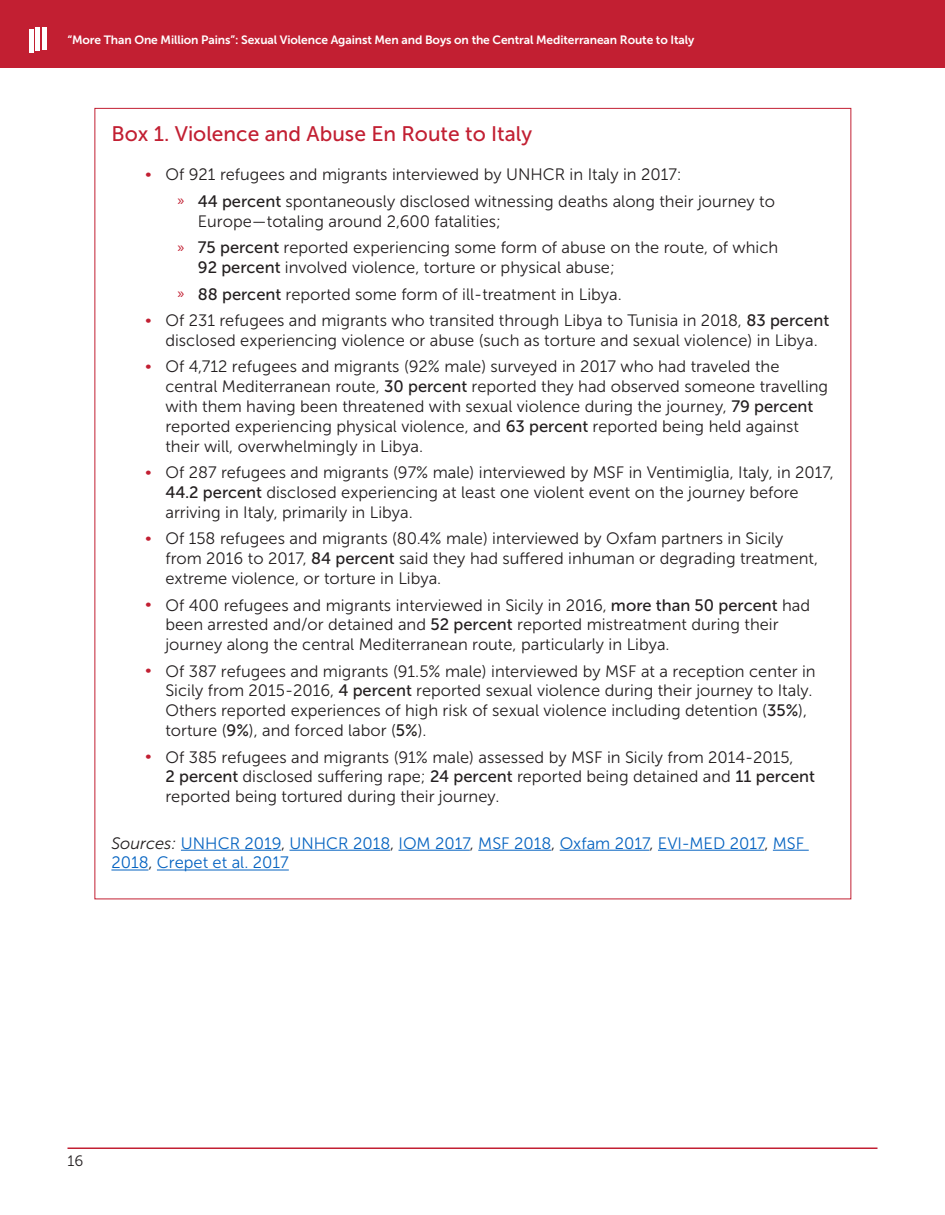
<style>
.page{position:relative;width:945px;height:1215px;background:#fff}
.page>*{position:absolute;margin:0;border:0;box-sizing:border-box;transform-origin:0 0}
.Red_Heading{font:21px "Museo Sans 500";color:#c21f32}
.t1{font:16.5px/19.8px "Museo Sans 300";color:#231f20}
.MainBody{font:16.5px/19.8px "Museo Sans 300";color:#0563c1}
.t2{font:15px "Museo Sans 300";color:#231f20}
.t3{font:12px "Museo Sans 700";letter-spacing:-.01em;color:#fff}
.s1{font-size:14.85px;color:#c21f32}
.s2{font-family:"Myriad Pro";font-size:14.85px;color:#c21f32}
.s3{font-family:"Museo Sans 500"}
.s4{font-style:italic;color:#231f20}
.s5{color:#231f20}
</style>
<div class="page">
<div style="left:0;top:0;width:945px;height:68px;background:#c21f32"></div>
<div style="left:35px;top:28px;width:5px;height:23px;background:#fff"></div>
<div style="left:29px;top:29px;width:5px;height:24px;background:#fff"></div>
<div style="left:42px;top:27px;width:5px;height:22px;background:#fff"></div>
<hr style="left:68px;top:1148px;width:810px;height:1px;background:#c21f32">
<hr style="left:181px;top:850px;width:100px;height:1px;background:#0563c1">
<hr style="left:289px;top:850px;width:101px;height:1px;background:#0563c1">
<hr style="left:399px;top:850px;width:71px;height:1px;background:#0563c1">
<hr style="left:478px;top:850px;width:73px;height:1px;background:#0563c1">
<hr style="left:560px;top:850px;width:90px;height:1px;background:#0563c1">
<hr style="left:658px;top:850px;width:106px;height:1px;background:#0563c1">
<hr style="left:773px;top:850px;width:36px;height:1px;background:#0563c1">
<hr style="left:111px;top:870px;width:37px;height:1px;background:#0563c1">
<hr style="left:157px;top:870px;width:132px;height:1px;background:#0563c1">
<p class="t3" style="left:68px;top:33px;width:628px">“More Than One Million Pains”: Sexual Violence Against Men and Boys on the Central Mediterranean Route to Italy</p>
<p class="Red_Heading" style="left:111px;top:122px;width:422px">Box 1. Violence and Abuse En Route to Italy</p>
<p class="t1" style="left:145px;top:165px;width:538px"><span class="s1">•</span> Of 921 refugees and migrants interviewed by UNHCR in Italy in 2017:</p>
<p class="t1" style="left:198px;top:191px;width:579px;text-indent:-20px"><span class="s2">»</span> <span class="s3">44 percent</span> spontaneously disclosed witnessing deaths along their journey to<br>Europe—totaling around 2,600 fatalities;</p>
<p class="t1" style="left:198px;top:238px;width:582px;text-indent:-20px"><span class="s2">»</span> <span class="s3">75 percent</span> reported experiencing some form of abuse on the route, of which<br><span class="s3">92 percent</span> involved violence, torture or physical abuse;</p>
<p class="t1" style="left:178px;top:284px;width:446px"><span class="s2">»</span> <span class="s3">88 percent</span> reported some form of ill-treatment in Libya.</p>
<p class="t1" style="left:145px;top:311px;width:686px;text-align:center"><span class="s1">•</span> Of 231 refugees and migrants who transited through Libya to Tunisia in 2018, <span class="s3">83 percent </span>disclosed experiencing violence or abuse (such as torture and sexual violence) in Libya.</p>
<p class="t1" style="left:165px;top:357px;width:664px;text-indent:-20px"><span class="s1">•</span> Of 4,712 refugees and migrants (92% male) surveyed in 2017 who had traveled the central Mediterranean route, <span class="s3">30 percent</span> reported they had observed someone travelling with them having been threatened with sexual violence during the journey, <span class="s3">79 percent </span>reported experiencing physical violence, and <span class="s3">63 percent</span> reported being held against their will, overwhelmingly in Libya.</p>
<p class="t1" style="left:165px;top:463px;width:670px;text-indent:-20px"><span class="s1">•</span> Of 287 refugees and migrants (97% male) interviewed by MSF in Ventimiglia, Italy, in 2017,<br><span class="s3">44.2 percent</span> disclosed experiencing at least one violent event on the journey before arriving in Italy, primarily in Libya.</p>
<p class="t1" style="left:165px;top:529px;width:654px;text-indent:-20px"><span class="s1">•</span> Of 158 refugees and migrants (80.4% male) interviewed by Oxfam partners in Sicily from 2016 to 2017, <span class="s3">84 percent</span> said they had suffered inhuman or degrading treatment, extreme violence, or torture in Libya.</p>
<p class="t1" style="left:165px;top:595px;width:646px;text-indent:-20px"><span class="s1">•</span> Of 400 refugees and migrants interviewed in Sicily in 2016, <span class="s3">more than 50 percent</span> had been arrested and/or detained and <span class="s3">52 percent</span> reported mistreatment during their journey along the central Mediterranean route, particularly in Libya.</p>
<p class="t1" style="left:165px;top:661px;width:652px;text-indent:-20px"><span class="s1">•</span> Of 387 refugees and migrants (91.5% male) interviewed by MSF at a reception center in Sicily from 2015-2016, <span class="s3">4 percent</span> reported sexual violence during their journey to Italy.<br>Others reported experiences of high risk of sexual violence including detention (<span class="s3">35%</span>), torture (<span class="s3">9%</span>), and forced labor (<span class="s3">5%</span>).</p>
<p class="t1" style="left:165px;top:747px;width:651px;text-indent:-20px"><span class="s1">•</span> Of 385 refugees and migrants (91% male) assessed by MSF in Sicily from 2014-2015,<br><span class="s3">2 percent</span> disclosed suffering rape; <span class="s3">24 percent</span> reported being detained and <span class="s3">11 percent </span>reported being tortured during their journey.</p>
<p class="MainBody" style="left:111px;top:833px;width:694px"><span class="s4">Sources:</span> UNHCR 2019<span class="s5">,</span> UNHCR 2018<span class="s5">,</span> IOM 2017<span class="s5">,</span> MSF 2018<span class="s5">,</span> Oxfam 2017<span class="s5">,</span> EVI-MED 2017<span class="s5">,</span> MSF<br>2018<span class="s5">,</span> Crepet et al. 2017</p>
<p class="t2" style="left:68px;top:1153px;width:17px">16</p>
</div>
